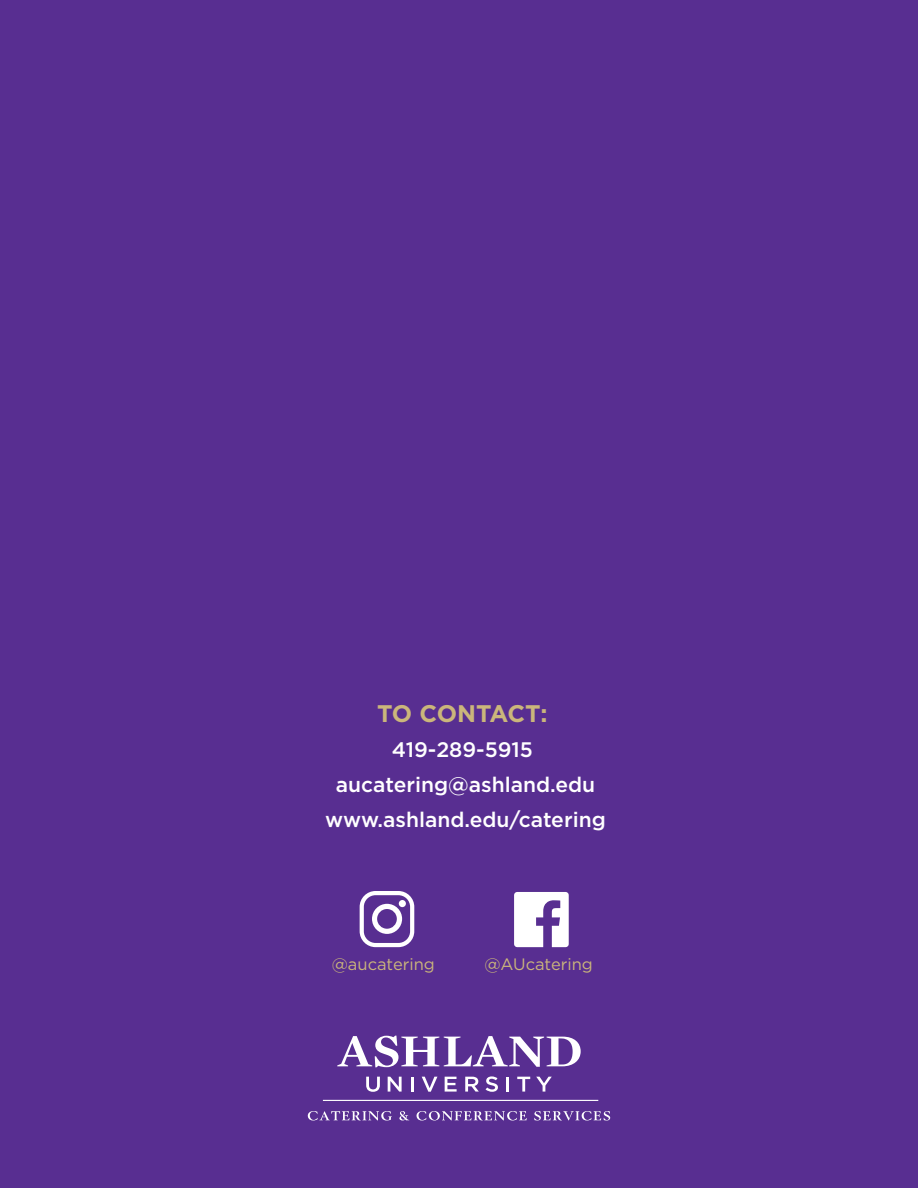
<style>
.page{position:relative;width:918px;height:1188px;background:#582e91}
.page>*{position:absolute;margin:0;border:0;box-sizing:border-box;transform-origin:0 0}
.t1{font:700 24px "Gotham";letter-spacing:-.02em;color:#cbb67b}
.t2{font:500 21px/35.2px "Gotham";color:#fff;text-align:center}
.t3{font:16.5px "Gotham";color:#cbb67b}
</style>
<div class="page">
<svg style="left:337px;top:1036px;width:244px;height:31px"></svg>
<svg style="left:366px;top:1077px;width:14px;height:15px"></svg>
<svg style="left:388px;top:1077px;width:14px;height:15px"></svg>
<hr style="left:411px;top:1077px;width:3px;height:15px;background:#fff">
<svg style="left:422px;top:1077px;width:15px;height:15px"></svg>
<svg style="left:445px;top:1077px;width:12px;height:15px"></svg>
<svg style="left:465px;top:1077px;width:14px;height:15px"></svg>
<svg style="left:486px;top:1076px;width:12px;height:16px"></svg>
<hr style="left:506px;top:1077px;width:3px;height:15px;background:#fff">
<svg style="left:517px;top:1077px;width:13px;height:15px"></svg>
<svg style="left:536px;top:1077px;width:16px;height:15px"></svg>
<svg style="left:308px;top:1111px;width:84px;height:10px"></svg>
<svg style="left:399px;top:1111px;width:10px;height:9px"></svg>
<svg style="left:417px;top:1111px;width:110px;height:10px"></svg>
<svg style="left:534px;top:1111px;width:76px;height:9px"></svg>
<svg style="left:360px;top:891px;width:54px;height:56px"></svg>
<div style="left:399px;top:900px;width:7px;height:7px;background:#fff;border-radius:50%"></div>
<svg style="left:514px;top:892px;width:55px;height:55px"></svg>
<hr style="left:323px;top:1100px;width:275px;height:1px;background:#fff">
<p class="t1" style="left:377px;top:697px;width:172px">TO CONTACT:</p>
<p class="t2" style="left:325px;top:732px;width:282px">419-289-5915 aucatering@ashland.edu www.ashland.edu/catering</p>
<p class="t3" style="left:332px;top:954px;width:105px">@aucatering</p>
<p class="t3" style="left:484px;top:954px;width:110px">@AUcatering</p>
</div>
